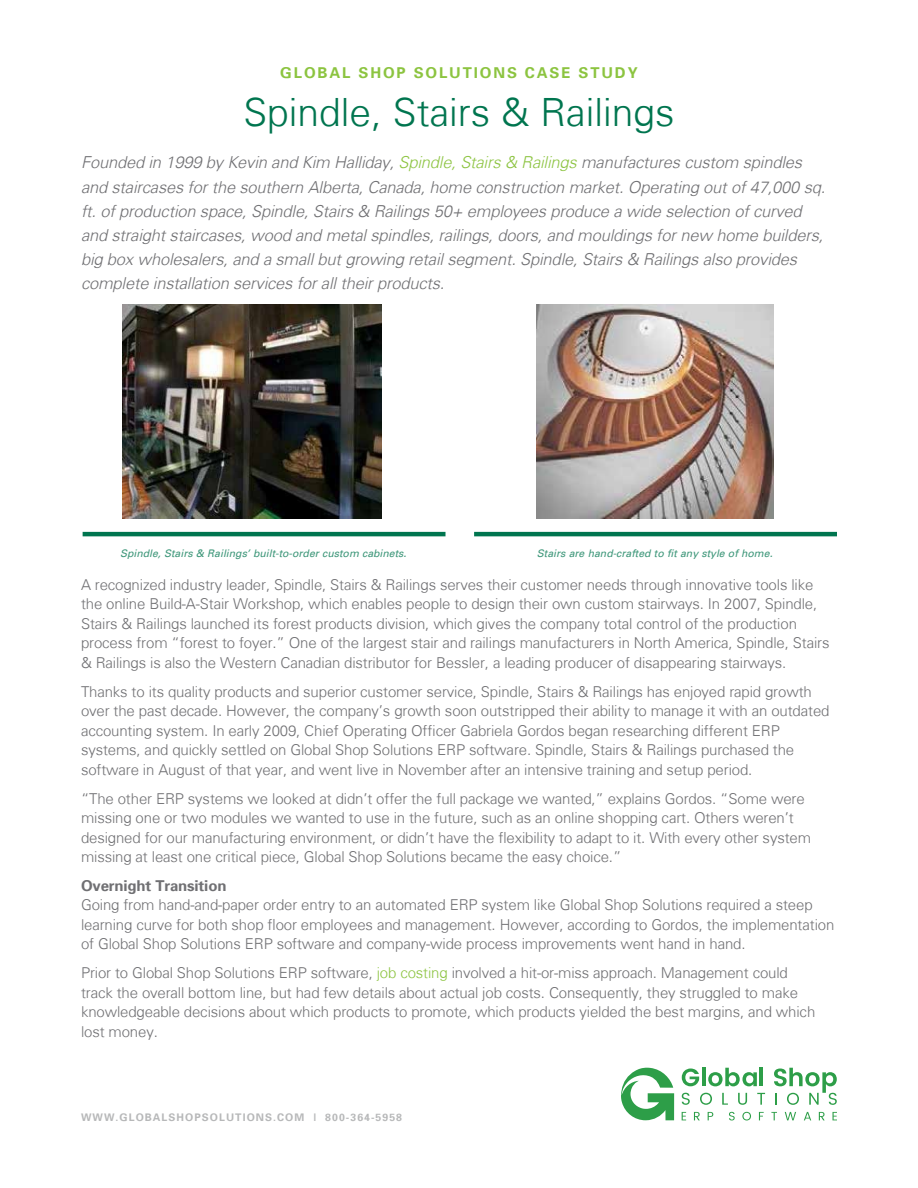
<style>
.page{position:relative;width:918px;height:1188px;background:#fff}
.page>*{position:absolute;margin:0;border:0;box-sizing:border-box;transform-origin:0 0}
.t1{font:300 39px "Univers";color:#00754f}
.t2{font:italic 300 16.5px/24px "Univers";letter-spacing:-.01em;color:#707073}
.t3{font:300 15px/19.5px "Univers";letter-spacing:-.01em;color:#707073}
.t4{font:700 15px "Univers";letter-spacing:.125em;color:#8cc440}
.t5{font:700 15px "Univers";letter-spacing:-.01em;color:#707073}
.t6{font:italic 10.5px "Univers";color:#40987b}
.t7{font:700 10.5px "Univers";letter-spacing:.1em;color:#b7b8b9}
.s1{color:#8dc442}
</style>
<div class="page">
<hr style="left:83px;top:532px;width:363px;height:4px;background:#00754f">
<hr style="left:474px;top:532px;width:363px;height:4px;background:#00754f">
<img style="left:122px;top:305px;width:259px;height:213px">
<img style="left:537px;top:305px;width:237px;height:213px">
<svg style="left:621px;top:1068px;width:53px;height:52px"></svg>
<svg style="left:682px;top:1112px;width:4px;height:8px"></svg>
<svg style="left:694px;top:1112px;width:6px;height:8px"></svg>
<svg style="left:708px;top:1112px;width:5px;height:8px"></svg>
<svg style="left:729px;top:1112px;width:6px;height:8px"></svg>
<svg style="left:742px;top:1112px;width:9px;height:8px"></svg>
<svg style="left:759px;top:1112px;width:5px;height:8px"></svg>
<svg style="left:771px;top:1112px;width:6px;height:8px"></svg>
<svg style="left:785px;top:1112px;width:11px;height:8px"></svg>
<svg style="left:804px;top:1112px;width:7px;height:8px"></svg>
<svg style="left:819px;top:1112px;width:6px;height:8px"></svg>
<svg style="left:833px;top:1112px;width:4px;height:8px"></svg>
<svg style="left:682px;top:1093px;width:8px;height:12px"></svg>
<svg style="left:700px;top:1093px;width:12px;height:12px"></svg>
<svg style="left:722px;top:1093px;width:6px;height:12px"></svg>
<svg style="left:738px;top:1093px;width:9px;height:12px"></svg>
<svg style="left:757px;top:1093px;width:8px;height:12px"></svg>
<svg style="left:682px;top:1069px;width:17px;height:17px"></svg>
<hr style="left:702px;top:1068px;width:3px;height:18px;background:#2d9e48">
<svg style="left:708px;top:1068px;width:49px;height:18px"></svg>
<hr style="left:760px;top:1068px;width:3px;height:18px;background:#2d9e48">
<svg style="left:774px;top:1068px;width:63px;height:37px"></svg>
<p class="t4" style="left:280px;top:67px;width:359px">GLOBAL SHOP SOLUTIONS CASE STUDY</p>
<h1 class="t1" style="left:243px;top:96px;width:433px">Spindle, Stairs &amp; Railings</h1>
<p class="t2" style="left:81px;top:152px;width:746px">Founded in 1999 by Kevin and Kim Halliday, <span class="s1">Spindle, Stairs &amp; Railings</span> manufactures custom spindles and staircases for the southern Alberta, Canada, home construction market. Operating out of 47,000 sq. ft. of production space, Spindle, Stairs &amp; Railings 50+ employees produce a wide selection of curved and straight staircases, wood and metal spindles, railings, doors, and mouldings for new home builders, big box wholesalers, and a small but growing retail segment. Spindle, Stairs &amp; Railings also provides complete installation services for all their products.</p>
<p class="t6" style="left:120px;top:549px;width:288px">Spindle, Stairs &amp; Railings’ built-to-order custom cabinets.</p>
<p class="t6" style="left:537px;top:549px;width:237px">Stairs are hand-crafted to fit any style of home.</p>
<p class="t3" style="left:81px;top:576px;width:750px">A recognized industry leader, Spindle, Stairs &amp; Railings serves their customer needs through innovative tools like the online Build-A-Stair Workshop, which enables people to design their own custom stairways. In 2007, Spindle, Stairs &amp; Railings launched its forest products division, which gives the company total control of the production process from “forest to foyer.” One of the largest stair and railings manufacturers in North America, Spindle, Stairs &amp; Railings is also the Western Canadian distributor for Bessler, a leading producer of disappearing stairways.</p>
<p class="t3" style="left:81px;top:683px;width:750px">Thanks to its quality products and superior customer service, Spindle, Stairs &amp; Railings has enjoyed rapid growth over the past decade. However, the company’s growth soon outstripped their ability to manage it with an outdated accounting system. In early 2009, Chief Operating Officer Gabriela Gordos began researching different ERP systems, and quickly settled on Global Shop Solutions ERP software. Spindle, Stairs &amp; Railings purchased the software in August of that year, and went live in November after an intensive training and setup period.</p>
<p class="t3" style="left:81px;top:790px;width:732px">“The other ERP systems we looked at didn’t offer the full package we wanted,” explains Gordos. “Some were missing one or two modules we wanted to use in the future, such as an online shopping cart. Others weren’t designed for our manufacturing environment, or didn’t have the flexibility to adapt to it. With every other system missing at least one critical piece, Global Shop Solutions became the easy choice.”</p>
<p class="t5" style="left:81px;top:879px;width:147px">Overnight Transition</p>
<p class="t3" style="left:81px;top:897px;width:755px">Going from hand-and-paper order entry to an automated ERP system like Global Shop Solutions required a steep learning curve for both shop floor employees and management. However, according to Gordos, the implementation of Global Shop Solutions ERP software and company-wide process improvements went hand in hand.</p>
<p class="t3" style="left:81px;top:964px;width:736px">Prior to Global Shop Solutions ERP software, <span class="s1">job costing</span> involved a hit-or-miss approach. Management could track the overall bottom line, but had few details about actual job costs. Consequently, they struggled to make knowledgeable decisions about which products to promote, which products yielded the best margins, and which lost money.</p>
<p class="t7" style="left:81px;top:1112px;width:323px">WWW.GLOBALSHOPSOLUTIONS.COM | 800-364-5958</p>
</div>
